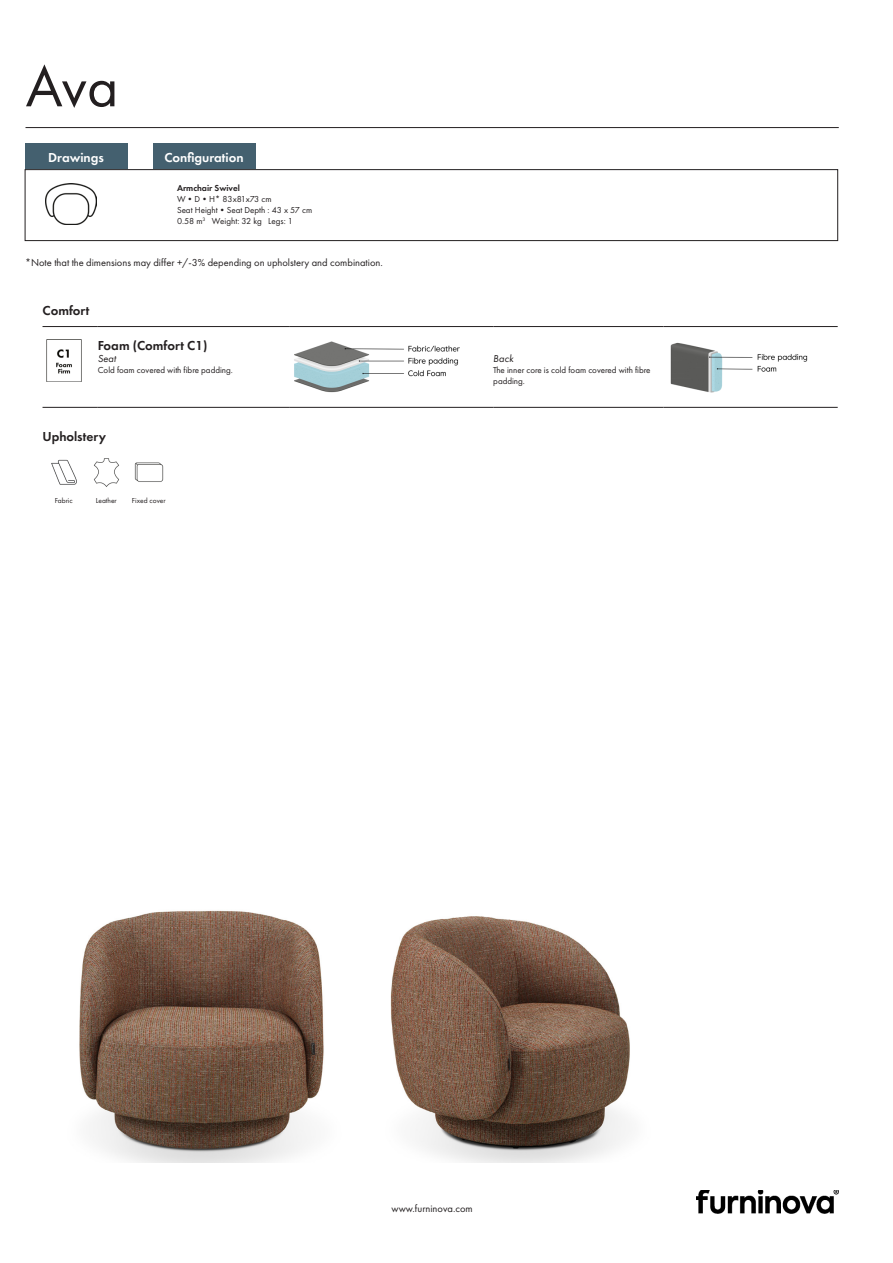
<style>
.page{position:relative;width:893px;height:1263px;background:#fff}
.page>*{position:absolute;margin:0;border:0;box-sizing:border-box;transform-origin:0 0}
.t1{font:60px "Futura PT";color:#231f20}
.t2{font:600 13.5px "Futura PT";color:#fff}
.BeskrivningNamn{font:600 13.5px "Futura PT";color:#231f20}
.Teknikrubrik{font:600 13.5px "Futura PT";color:#231f20}
.Beskrivning_Comfort{font:600 13.5px "Futura PT";color:#231f20}
.Fotnot_mått{font:10.5px "Futura PT";color:#231f20}
.BeskrivningRubrik{font:italic 10.5px "Futura PT";color:#231f20}
.BeskrivningText{font:9px/10.8px "Futura PT";color:#231f20}
.Dimensioner{font:9px "Futura PT";color:#231f20}
.TabelltextV{font:600 9px "Futura PT";color:#231f20}
.Ikontext{font:7.5px "Futura PT";color:#231f20}
</style>
<div class="page">
<hr style="left:26px;top:127px;width:813px;height:1px;background:#231f20">
<div style="left:25px;top:144px;width:102px;height:25px;background:#44606f"></div>
<div style="left:153px;top:144px;width:102px;height:25px;background:#44606f"></div>
<div style="left:25px;top:169px;width:813px;height:72px;border:1px solid #231f20"></div>
<img style="left:45px;top:183px;width:51px;height:42px">
<img style="left:79px;top:910px;width:245px;height:252px">
<img style="left:390px;top:916px;width:240px;height:246px">
<hr style="left:43px;top:326px;width:55px;height:1px;background:#231f20">
<hr style="left:98px;top:326px;width:191px;height:1px;background:#231f20">
<hr style="left:289px;top:326px;width:204px;height:1px;background:#231f20">
<hr style="left:493px;top:326px;width:170px;height:1px;background:#231f20">
<hr style="left:663px;top:326px;width:175px;height:1px;background:#231f20">
<hr style="left:43px;top:407px;width:55px;height:1px;background:#231f20">
<hr style="left:98px;top:407px;width:191px;height:1px;background:#231f20">
<hr style="left:289px;top:407px;width:204px;height:1px;background:#231f20">
<hr style="left:493px;top:407px;width:170px;height:1px;background:#231f20">
<hr style="left:663px;top:407px;width:175px;height:1px;background:#231f20">
<img style="left:46px;top:339px;width:36px;height:43px">
<img style="left:294px;top:341px;width:166px;height:52px">
<img style="left:670px;top:342px;width:138px;height:51px">
<img style="left:51px;top:459px;width:26px;height:26px">
<svg style="left:94px;top:458px;width:25px;height:29px"></svg>
<svg style="left:134px;top:462px;width:30px;height:20px"></svg>
<img style="left:697px;top:1190px;width:142px;height:23px">
<h1 class="t1" style="left:26px;top:51px;width:94px">Ava</h1>
<h2 class="t2" style="left:48px;top:149px;width:57px">Drawings</h2>
<h2 class="t2" style="left:164px;top:149px;width:81px">Configuration</h2>
<p class="TabelltextV" style="left:177px;top:182px;width:64px">Armchair Swivel</p>
<p class="Dimensioner" style="left:177px;top:194px;width:96px">W•D•H* 83x81x73 cm</p>
<p class="BeskrivningText" style="left:177px;top:204px;width:137px">Seat Height•Seat Depth : 43 x 57 cm</p>
<p class="BeskrivningText" style="left:177px;top:215px;width:117px">0.58 m<sup>3</sup> Weight: 32 kg Legs: 1</p>
<p class="Fotnot_mått" style="left:25px;top:256px;width:359px">*Note that the dimensions may differ +/-3% depending on upholstery and combination.</p>
<p class="Beskrivning_Comfort" style="left:43px;top:302px;width:49px">Comfort</p>
<p class="BeskrivningNamn" style="left:98px;top:337px;width:111px">Foam (Comfort C1)</p>
<p class="BeskrivningRubrik" style="left:98px;top:352px;width:20px">Seat</p>
<p class="BeskrivningText" style="left:98px;top:365px;width:137px">Cold foam covered with fibre padding.</p>
<p class="Teknikrubrik" style="left:43px;top:428px;width:65px">Upholstery</p>
<p class="Ikontext" style="left:55px;top:496px;width:19px">Fabric</p>
<p class="Ikontext" style="left:96px;top:496px;width:23px">Leather</p>
<p class="Ikontext" style="left:132px;top:496px;width:35px">Fixed cover</p>
<p class="BeskrivningRubrik" style="left:493px;top:352px;width:22px">Back</p>
<p class="BeskrivningText" style="left:493px;top:365px;width:159px">The inner core is cold foam covered with fibre padding.</p>
<p class="Fotnot_mått" style="left:392px;top:1202px;width:83px">www.furninova.com</p>
</div>
